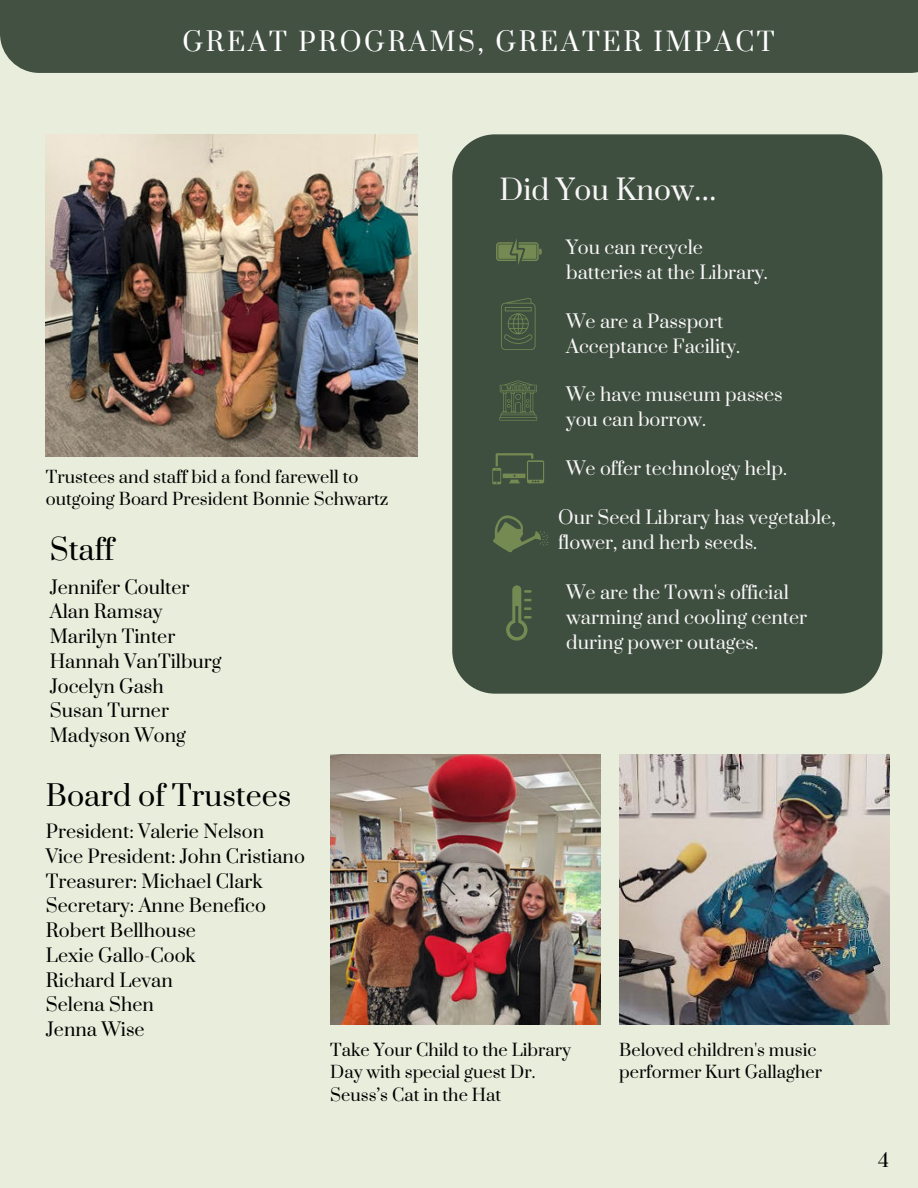
<style>
.page{position:relative;width:918px;height:1188px;background:#e9eddb}
.page>*{position:absolute;margin:0;border:0;box-sizing:border-box;transform-origin:0 0}
.t1{font:28.5px "Prata";color:#000}
.t2{font:27.9px "Prata";color:#f8f6f7}
.t3{font:25.35px "Prata";letter-spacing:.11em;color:#fff}
.t4{font:18.75px "Prata";color:#000}
.t5{font:18px/24.8px "Prata";color:#000}
.t6{font:18px/24.8px "Prata";color:#f8f6f7}
.t7{font:16.5px/22.5px "Prata";color:#000}
.s1{font-family:"Noto Sans Gurmukhi"}
</style>
<div class="page">
<img style="left:46px;top:134px;width:371px;height:322px">
<img style="left:619px;top:755px;width:270px;height:270px">
<img style="left:330px;top:755px;width:270px;height:270px">
<div style="left:452px;top:134px;width:430px;height:560px;background:#3e4e3f"></div>
<svg style="left:492px;top:453px;width:52px;height:31px"></svg>
<svg style="left:492px;top:512px;width:57px;height:41px"></svg>
<svg style="left:506px;top:585px;width:26px;height:56px"></svg>
<svg style="left:496px;top:238px;width:46px;height:27px"></svg>
<svg style="left:501px;top:298px;width:35px;height:52px"></svg>
<svg style="left:499px;top:380px;width:38px;height:41px"></svg>
<div style="left:0;top:0;width:918px;height:73px;background:#3e4e3f"></div>
<h3 class="t3" style="left:182px;top:20px;width:594px">GREAT PROGRAMS, GREATER IMPACT</h3>
<h2 class="t2" style="left:500px;top:166px;width:218px">Did You Know<span class="s1">…</span></h2>
<p class="t7" style="left:46px;top:465px;width:344px">Trustees and staff bid a fond farewell to outgoing Board President Bonnie Schwartz</p>
<h1 class="t1" style="left:50px;top:526px;width:66px">Staff</h1>
<p class="t5" style="left:50px;top:574px;width:173px">Jennifer Coulter<br>Alan Ramsay<br>Marilyn Tinter<br>Hannah VanTilburg<br>Jocelyn Gash<br>Susan Turner<br>Madyson Wong</p>
<h1 class="t1" style="left:46px;top:772px;width:247px">Board of Trustees</h1>
<p class="t5" style="left:46px;top:818px;width:261px">President: Valerie Nelson<br>Vice President: John Cristiano<br>Treasurer: Michael Clark<br>Secretary: Anne Benefico<br>Robert Bellhouse<br>Lexie Gallo-Cook<br>Richard Levan<br>Selena Shen<br>Jenna Wise</p>
<p class="t6" style="left:566px;top:234px;width:203px">You can recycle batteries at the Library.</p>
<p class="t6" style="left:566px;top:308px;width:175px">We are a Passport<br>Acceptance Facility.</p>
<p class="t6" style="left:566px;top:382px;width:218px">We have museum passes you can borrow.</p>
<p class="t6" style="left:566px;top:455px;width:222px">We offer technology help.</p>
<p class="t6" style="left:558px;top:504px;width:279px">Our Seed Library has vegetable, flower, and herb seeds.</p>
<p class="t6" style="left:566px;top:579px;width:243px">We are the Town's official warming and cooling center during power outages.</p>
<p class="t7" style="left:330px;top:1038px;width:242px">Take Your Child to the Library<br>Day with special guest Dr.<br>Seuss’s Cat in the Hat</p>
<p class="t7" style="left:619px;top:1038px;width:204px">Beloved children's music performer Kurt Gallagher</p>
<p class="t4" style="left:878px;top:1144px;width:12px">4</p>
</div>
